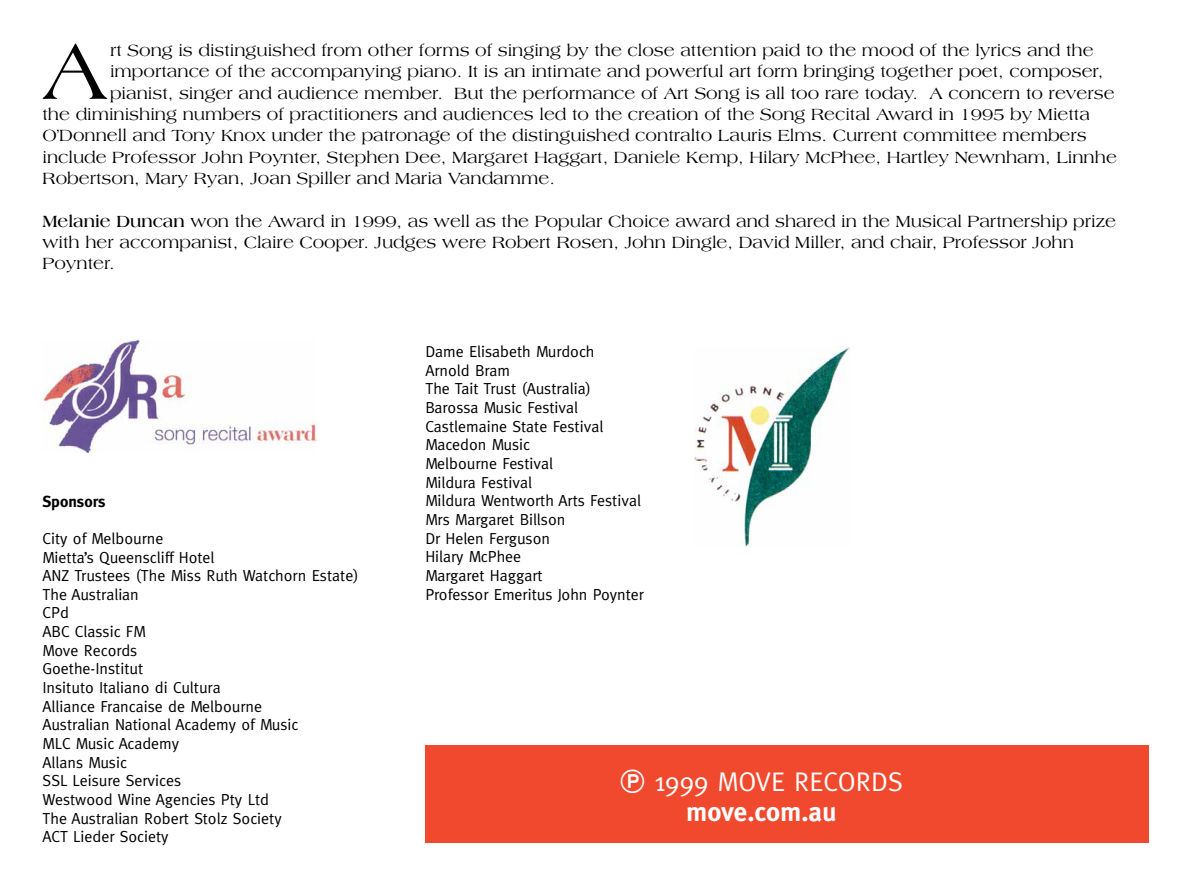
<style>
.page{position:relative;width:1191px;height:893px;background:#fff}
.page>*{position:absolute;margin:0;border:0;box-sizing:border-box;transform-origin:0 0}
.t1{font:83.55px "Americana";color:#000}
.t2{font:27px/30px "Meta";color:#fff;text-align:center}
.t3{font:17.25px/21.3px "Americana";color:#000}
.t4{font:16.05px/18.6px "Meta";color:#000}
.t5{font:700 16.05px "Meta";color:#000}
.s1{font-weight:700}
.s2{font-family:"Format Pi Two S Si"}
</style>
<div class="page">
<img style="left:43px;top:340px;width:274px;height:113px">
<img style="left:694px;top:346px;width:155px;height:200px">
<div style="left:425px;top:745px;width:723px;height:98px;background:#f0492e"></div>
<h1 class="t1" style="left:43px;top:25px;width:66px">A</h1>
<p class="t3" style="left:110px;top:40px;width:985px">rt Song is distinguished from other forms of singing by the close attention paid to the mood of the lyrics and the</p>
<p class="t3" style="left:110px;top:61px;width:994px">importance of the accompanying piano. It is an intimate and powerful art form bringing together poet, composer,</p>
<p class="t3" style="left:110px;top:82px;width:1006px">pianist, singer and audience member. But the performance of Art Song is all too rare today. A concern to reverse</p>
<p class="t3" style="left:43px;top:104px;width:1049px">the diminishing numbers of practitioners and audiences led to the creation of the Song Recital Award in 1995 by Mietta</p>
<p class="t3" style="left:43px;top:125px;width:1045px">O’Donnell and Tony Knox under the patronage of the distinguished contralto Lauris Elms. Current committee members</p>
<p class="t3" style="left:43px;top:146px;width:1076px">include Professor John Poynter, Stephen Dee, Margaret Haggart, Daniele Kemp, Hilary McPhee, Hartley Newnham, Linnhe</p>
<p class="t3" style="left:43px;top:168px;width:514px">Robertson, Mary Ryan, Joan Spiller and Maria Vandamme.</p>
<p class="t3" style="left:43px;top:210px;width:1075px"><span class="s1">Melanie Duncan</span> won the Award in 1999, as well as the Popular Choice award and shared in the Musical Partnership prize with her accompanist, Claire Cooper. Judges were Robert Rosen, John Dingle, David Miller, and chair, Professor John<br>Poynter.</p>
<p class="t5" style="left:43px;top:492px;width:64px">Sponsors</p>
<p class="t4" style="left:43px;top:529px;width:317px">City of Melbourne<br>Mietta’s Queenscliff Hotel<br>ANZ Trustees (The Miss Ruth Watchorn Estate)<br>The Australian<br>CPd<br>ABC Classic FM<br>Move Records<br>Goethe-Institut<br>Insituto Italiano di Cultura<br>Alliance Francaise de Melbourne<br>Australian National Academy of Music<br>MLC Music Academy<br>Allans Music<br>SSL Leisure Services<br>Westwood Wine Agencies Pty Ltd<br>The Australian Robert Stolz Society<br>ACT Lieder Society</p>
<p class="t4" style="left:425px;top:342px;width:220px">Dame Elisabeth Murdoch<br>Arnold Bram<br>The Tait Trust (Australia)<br>Barossa Music Festival<br>Castlemaine State Festival<br>Macedon Music<br>Melbourne Festival<br>Mildura Festival<br>Mildura Wentworth Arts Festival<br>Mrs Margaret Billson<br>Dr Helen Ferguson<br>Hilary McPhee<br>Margaret Haggart<br>Professor Emeritus John Poynter</p>
<h2 class="t2" style="left:620px;top:766px;width:285px"><span class="s2">P</span> 1999 MOVE RECORDS <span class="s1">move.com.au</span></h2>
</div>
